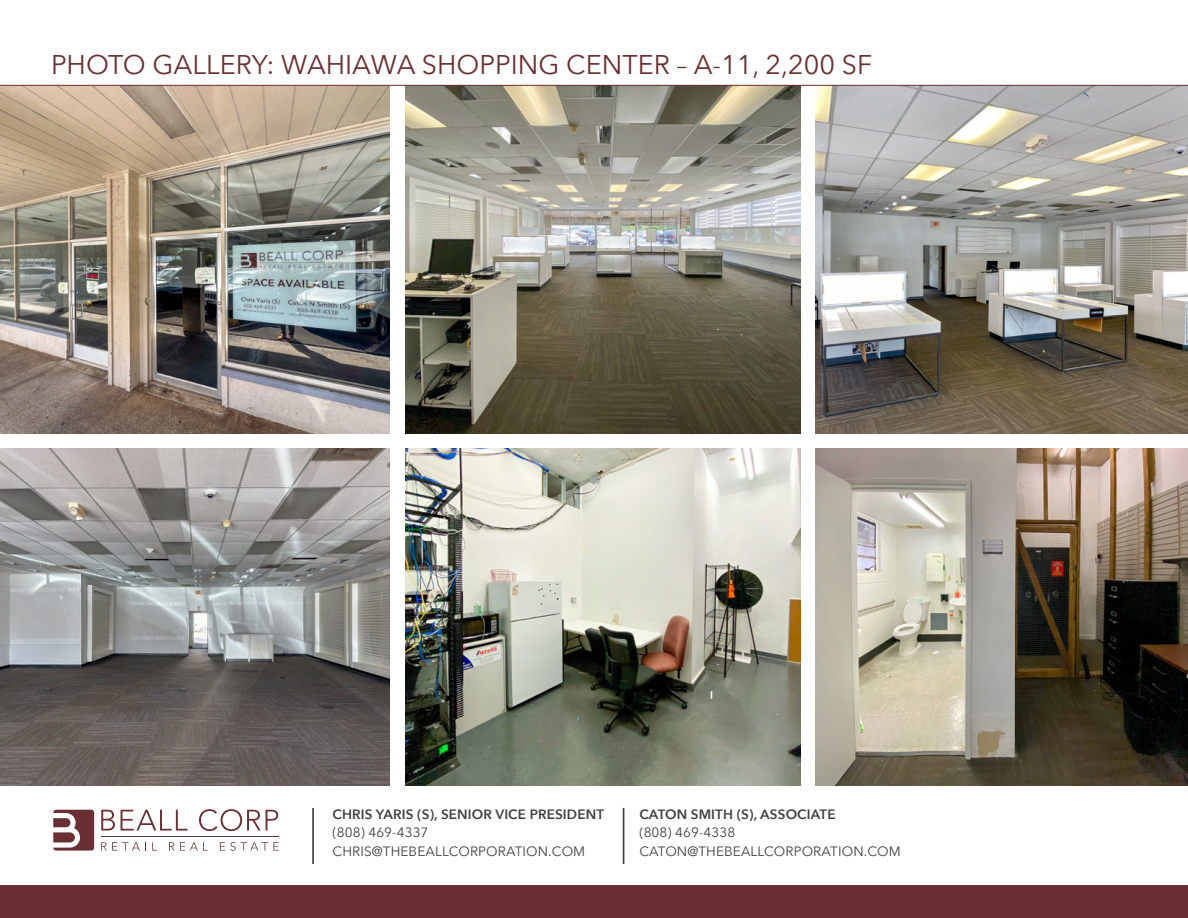
<style>
.page{position:relative;width:1188px;height:918px;background:#fff}
.page>*{position:absolute;margin:0;border:0;box-sizing:border-box;transform-origin:0 0}
.t1{font:27px "Avenir Next";color:#6a2f31}
.t2{font:13.5px "Avenir Next";letter-spacing:.01em;color:#414042}
.t3{font:600 13.5px "Avenir Next";letter-spacing:.01em;color:#414042}
</style>
<div class="page">
<img style="left:405px;top:86px;width:395px;height:347px">
<img style="left:816px;top:86px;width:372px;height:347px">
<img style="left:0;top:86px;width:390px;height:347px">
<img style="left:405px;top:448px;width:395px;height:337px">
<img style="left:816px;top:448px;width:372px;height:337px">
<img style="left:0;top:448px;width:390px;height:337px">
<hr style="left:0;top:85px;width:1188px;height:1px;background:#6a2f31">
<svg style="left:53px;top:810px;width:41px;height:41px"></svg>
<svg style="left:101px;top:810px;width:14px;height:21px"></svg>
<svg style="left:121px;top:810px;width:67px;height:21px"></svg>
<svg style="left:199px;top:809px;width:79px;height:22px"></svg>
<svg style="left:101px;top:842px;width:45px;height:9px"></svg>
<svg style="left:152px;top:842px;width:5px;height:9px"></svg>
<svg style="left:169px;top:842px;width:5px;height:9px"></svg>
<svg style="left:180px;top:842px;width:28px;height:9px"></svg>
<svg style="left:220px;top:842px;width:59px;height:9px"></svg>
<hr style="left:101px;top:836px;width:177px;height:1px;background:#6a2f32">
<div style="left:0;top:885px;width:1188px;height:33px;background:#6a2f32"></div>
<hr style="left:312px;top:808px;width:2px;height:56px;background:#414042">
<hr style="left:623px;top:808px;width:1px;height:56px;background:#414042">
<p class="t1" style="left:51px;top:41px;width:823px">PHOTO GALLERY: WAHIAWA SHOPPING CENTER – A-11, 2,200 SF</p>
<p class="t3" style="left:333px;top:802px;width:273px">CHRIS YARIS (S), SENIOR VICE PRESIDENT</p>
<p class="t2" style="left:333px;top:821px;width:97px">(808) 469-4337</p>
<p class="t2" style="left:333px;top:840px;width:254px">CHRIS@THEBEALLCORPORATION.COM</p>
<p class="t3" style="left:639px;top:802px;width:198px">CATON SMITH (S), ASSOCIATE</p>
<p class="t2" style="left:639px;top:821px;width:97px">(808) 469-4338</p>
<p class="t2" style="left:639px;top:840px;width:263px">CATON@THEBEALLCORPORATION.COM</p>
</div>
